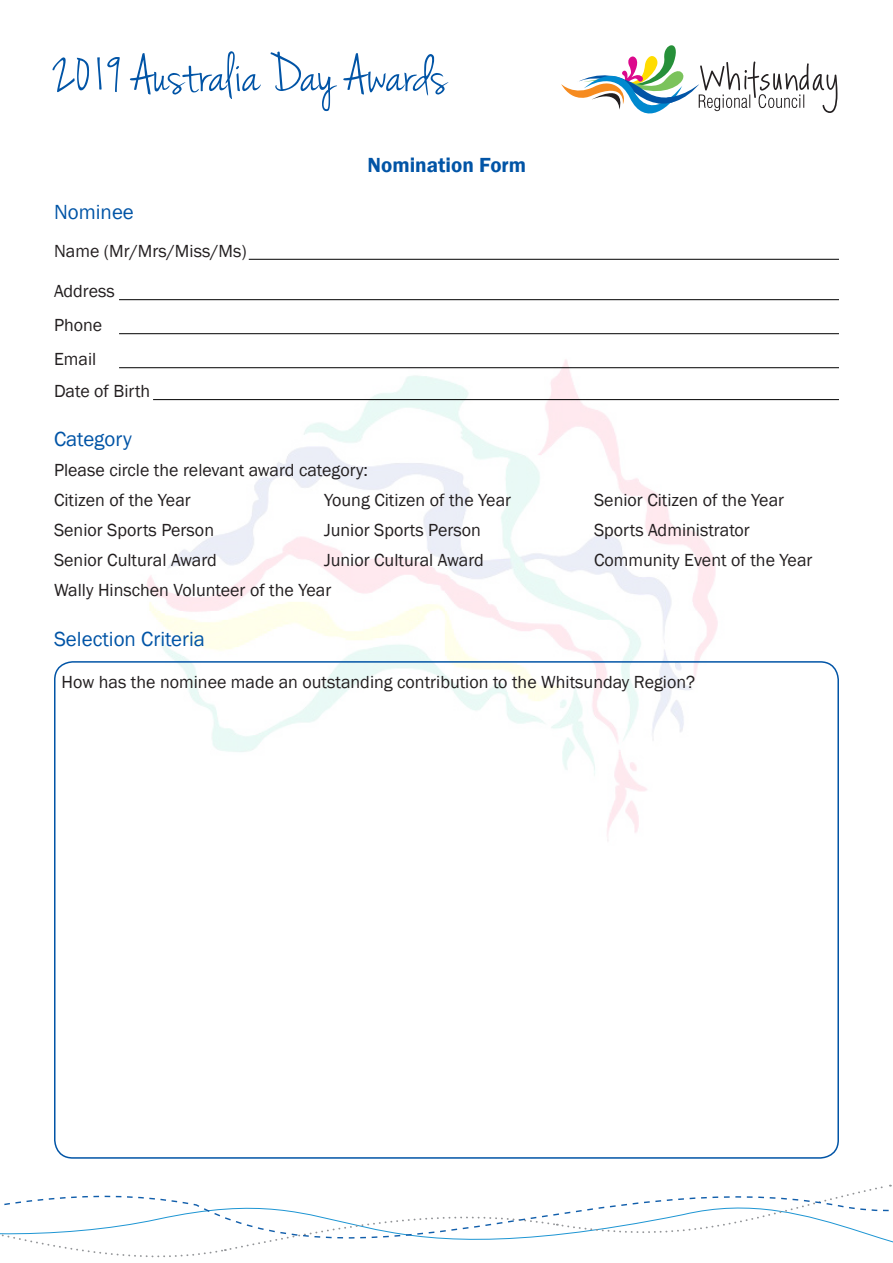
<style>
.page{position:relative;width:893px;height:1263px;background:#fff}
.page>*{position:absolute;margin:0;border:0;box-sizing:border-box;transform-origin:0 0}
.t1{font:57px "Jenna Sue";color:#0154a6}
.t2{font:21px "Franklin Gothic";color:#0154a6}
.t3{font:600 21px "Franklin Gothic";color:#0154a6}
.t4{font:18px "Franklin Gothic";color:#231f20}
</style>
<div class="page">
<img style="left:121px;top:359px;width:632px;height:482px">
<svg style="left:0;top:1184px;width:893px;height:58px"></svg>
<svg style="left:561px;top:45px;width:276px;height:68px"></svg>
<hr style="left:249px;top:259px;width:590px;height:1px;background:#000">
<hr style="left:119px;top:299px;width:720px;height:1px;background:#000">
<hr style="left:119px;top:333px;width:720px;height:1px;background:#000">
<hr style="left:119px;top:367px;width:720px;height:1px;background:#000">
<hr style="left:153px;top:399px;width:686px;height:1px;background:#000">
<p class="t1" style="left:54px;top:42px;width:394px">2019 Australia Day Awards</p>
<p class="t3" style="left:368px;top:152px;width:160px">Nomination Form</p>
<p class="t2" style="left:54px;top:199px;width:81px">Nominee</p>
<p class="t4" style="left:54px;top:240px;width:194px">Name (Mr/Mrs/Miss/Ms)</p>
<p class="t4" style="left:54px;top:280px;width:62px">Address</p>
<p class="t4" style="left:54px;top:314px;width:50px">Phone</p>
<p class="t4" style="left:54px;top:348px;width:44px">Email</p>
<p class="t4" style="left:54px;top:380px;width:98px">Date of Birth</p>
<p class="t2" style="left:54px;top:426px;width:79px">Category</p>
<p class="t4" style="left:54px;top:459px;width:316px">Please circle the relevant award category:</p>
<p class="t4" style="left:54px;top:489px;width:138px">Citizen of the Year</p>
<p class="t4" style="left:324px;top:489px;width:189px">Young Citizen of the Year</p>
<p class="t4" style="left:594px;top:489px;width:192px">Senior Citizen of the Year</p>
<p class="t4" style="left:54px;top:519px;width:162px">Senior Sports Person</p>
<p class="t4" style="left:324px;top:519px;width:158px">Junior Sports Person</p>
<p class="t4" style="left:594px;top:519px;width:157px">Sports Administrator</p>
<p class="t4" style="left:54px;top:549px;width:164px">Senior Cultural Award</p>
<p class="t4" style="left:324px;top:549px;width:161px">Junior Cultural Award</p>
<p class="t4" style="left:594px;top:549px;width:220px">Community Event of the Year</p>
<p class="t4" style="left:54px;top:579px;width:279px">Wally Hinschen Volunteer of the Year</p>
<p class="t2" style="left:54px;top:626px;width:153px">Selection Criteria</p>
<p class="t4" style="left:62px;top:671px;width:635px">How has the nominee made an outstanding contribution to the Whitsunday Region?</p>
</div>
